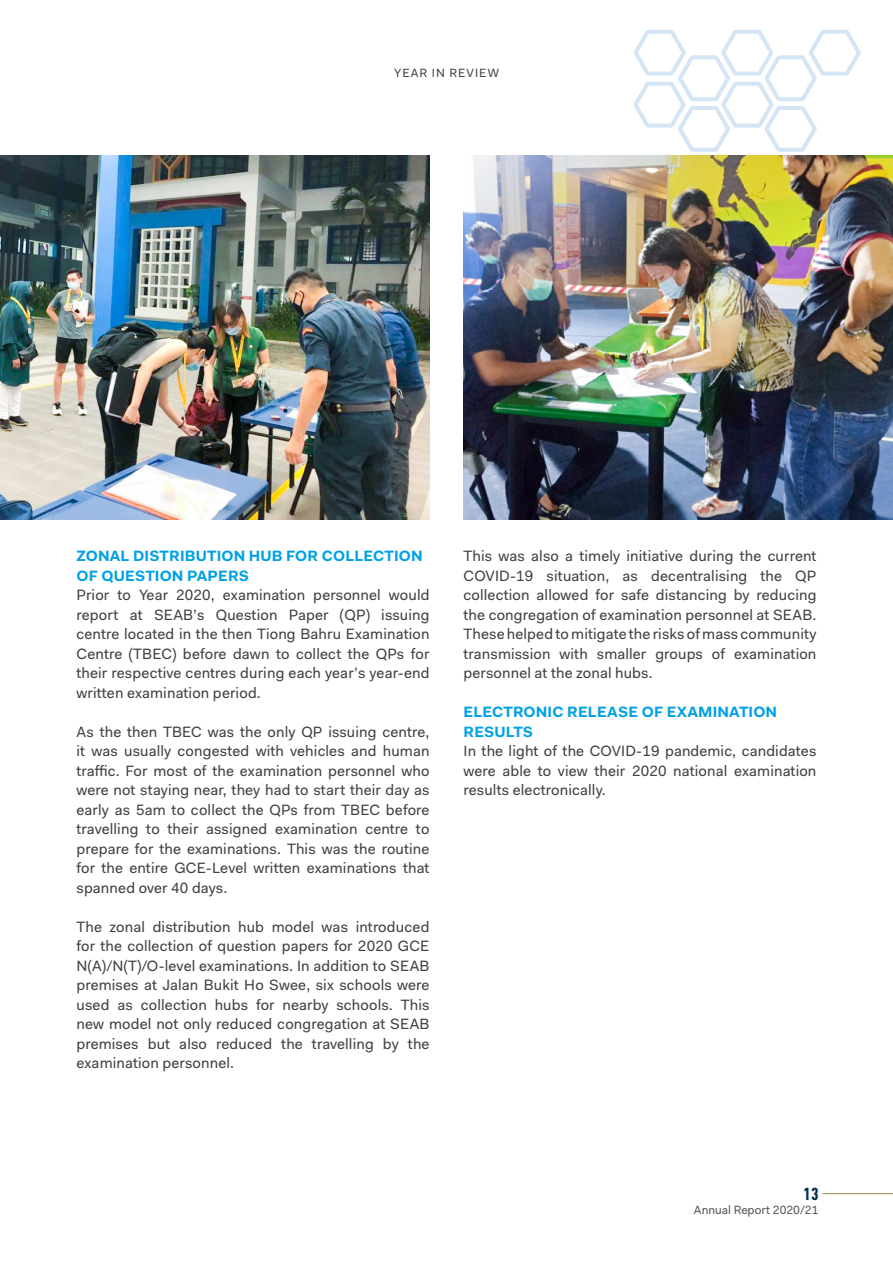
<style>
.page{position:relative;width:893px;height:1263px;background:#fff}
.page>*{position:absolute;margin:0;border:0;box-sizing:border-box;transform-origin:0 0}
.t1{font:700 condensed 18px "DIN Next LT Pro";color:#003053}
.t2{font:15px/19.5px "Fakt Pro Normal 2";letter-spacing:.01em;color:#414042;text-align:justify}
.t3{font:700 15px/19.5px "Fakt Pro";letter-spacing:.01em;color:#00a1e4}
.t4{font:12px "Fakt Pro Normal 2";color:#565659}
.t5{font:12px "Fakt Pro Normal 2";letter-spacing:.08em;color:#414042}
</style>
<div class="page">
<svg style="left:634px;top:30px;width:227px;height:122px"></svg>
<img style="left:0;top:155px;width:429px;height:364px">
<img style="left:463px;top:155px;width:430px;height:364px">
<hr style="left:822px;top:1193px;width:71px;height:1px;background:#998543">
<p class="t5" style="left:394px;top:64px;width:106px">YEAR IN REVIEW</p>
<p class="t3" style="left:77px;top:546px;width:348px">ZONAL DISTRIBUTION HUB FOR COLLECTION<br>OF QUESTION PAPERS</p>
<p class="t2" style="left:77px;top:585px;width:354px">Prior to Year 2020, examination personnel would report at SEAB’s Question Paper (QP) issuing centre located in the then Tiong Bahru Examination Centre (TBEC) before dawn to collect the QPs for their respective centres during each year’s year-end written examination period.</p>
<p class="t2" style="left:77px;top:722px;width:354px">As the then TBEC was the only QP issuing centre, it was usually congested with vehicles and human traffic. For most of the examination personnel who were not staying near, they had to start their day as early as 5am to collect the QPs from TBEC before travelling to their assigned examination centre to prepare for the examinations. This was the routine for the entire GCE-Level written examinations that spanned over 40 days.</p>
<p class="t2" style="left:77px;top:917px;width:354px">The zonal distribution hub model was introduced for the collection of question papers for 2020 GCE N(A)/N(T)/O-level examinations. In addition to SEAB premises at Jalan Bukit Ho Swee, six schools were used as collection hubs for nearby schools. This new model not only reduced congregation at SEAB premises but also reduced the travelling by the examination personnel.</p>
<p class="t2" style="left:463px;top:546px;width:354px">This was also a timely initiative during the current COVID-19 situation, as decentralising the QP collection allowed for safe distancing by reducing the congregation of examination personnel at SEAB.<br>These helped to mitigate the risks of mass community transmission with smaller groups of examination personnel at the zonal hubs.</p>
<p class="t3" style="left:463px;top:702px;width:315px">ELECTRONIC RELEASE OF EXAMINATION<br>RESULTS</p>
<p class="t2" style="left:463px;top:741px;width:354px">In the light of the COVID-19 pandemic, candidates were able to view their 2020 national examination results electronically.</p>
<p class="t1" style="left:804px;top:1183px;width:16px">13</p>
<p class="t4" style="left:694px;top:1202px;width:126px">Annual Report 2020/21</p>
</div>
